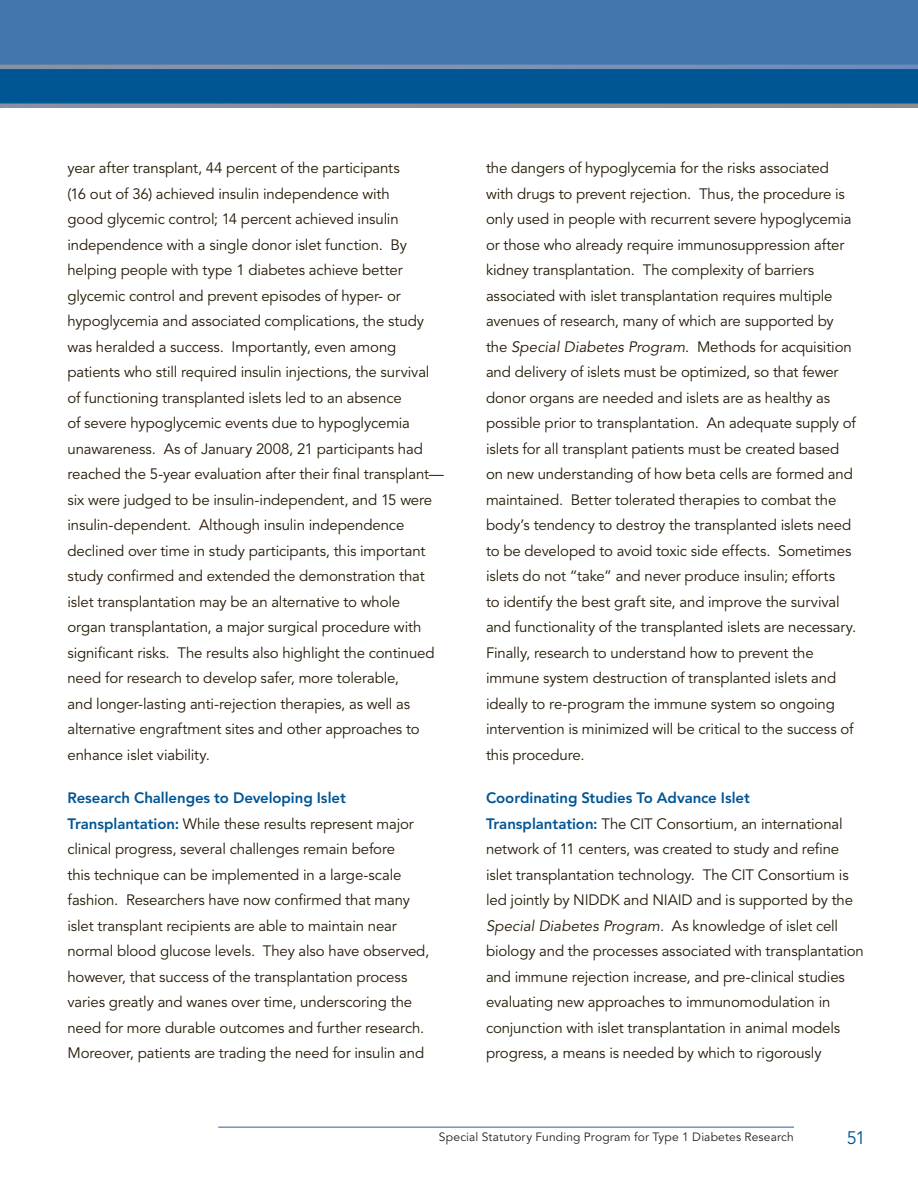
<style>
.page{position:relative;width:918px;height:1188px;background:#fff}
.page>*{position:absolute;margin:0;border:0;box-sizing:border-box;transform-origin:0 0}
.t1{font:18px "Avenir";color:#005595}
.K_Body_Copy{font:15px/25.5px "Avenir";letter-spacing:-.01em;color:#251a05}
.t2{font:12px "Avenir";letter-spacing:.015em;color:#231f20}
.s1{font-weight:800;color:#005595}
.s2{font-style:italic}
</style>
<div class="page">
<hr style="left:218px;top:1126px;width:576px;height:2px;background:#7393c1">
<div style="left:0;top:0;width:918px;height:108px;background:#4476ae"></div>
<div style="left:0;top:67px;width:918px;height:38px;background:#005595"></div>
<hr style="left:0;top:104px;width:918px;height:4px;background:#8a8e96">
<svg style="left:0;top:65px;width:918px;height:4px;background:#7c90b0"></svg>
<p class="K_Body_Copy" style="left:68px;top:156px;width:378px">year after transplant, 44 percent of the participants<br>(16 out of 36) achieved insulin independence with<br>good glycemic control; 14 percent achieved insulin independence with a single donor islet function. By helping people with type 1 diabetes achieve better glycemic control and prevent episodes of hyper- or hypoglycemia and associated complications, the study was heralded a success. Importantly, even among patients who still required insulin injections, the survival of functioning transplanted islets led to an absence<br>of severe hypoglycemic events due to hypoglycemia unawareness. As of January 2008, 21 participants had reached the 5-year evaluation after their final transplant— six were judged to be insulin-independent, and 15 were insulin-dependent. Although insulin independence declined over time in study participants, this important study confirmed and extended the demonstration that islet transplantation may be an alternative to whole<br>organ transplantation, a major surgical procedure with significant risks. The results also highlight the continued need for research to develop safer, more tolerable,<br>and longer-lasting anti-rejection therapies, as well as alternative engraftment sites and other approaches to enhance islet viability.</p>
<p class="K_Body_Copy" style="left:68px;top:786px;width:363px"><span class="s1">Research Challenges to Developing Islet Transplantation:</span> While these results represent major clinical progress, several challenges remain before<br>this technique can be implemented in a large-scale fashion. Researchers have now confirmed that many islet transplant recipients are able to maintain near normal blood glucose levels. They also have observed, however, that success of the transplantation process varies greatly and wanes over time, underscoring the need for more durable outcomes and further research.<br>Moreover, patients are trading the need for insulin and</p>
<p class="K_Body_Copy" style="left:486px;top:156px;width:372px">the dangers of hypoglycemia for the risks associated with drugs to prevent rejection. Thus, the procedure is only used in people with recurrent severe hypoglycemia or those who already require immunosuppression after kidney transplantation. The complexity of barriers associated with islet transplantation requires multiple avenues of research, many of which are supported by the <span class="s2">Special Diabetes Program</span>. Methods for acquisition and delivery of islets must be optimized, so that fewer donor organs are needed and islets are as healthy as possible prior to transplantation. An adequate supply of islets for all transplant patients must be created based on new understanding of how beta cells are formed and maintained. Better tolerated therapies to combat the body’s tendency to destroy the transplanted islets need to be developed to avoid toxic side effects. Sometimes islets do not “take” and never produce insulin; efforts<br>to identify the best graft site, and improve the survival and functionality of the transplanted islets are necessary.<br>Finally, research to understand how to prevent the immune system destruction of transplanted islets and ideally to re-program the immune system so ongoing intervention is minimized will be critical to the success of this procedure.</p>
<p class="K_Body_Copy" style="left:486px;top:786px;width:380px"><span class="s1">Coordinating Studies To Advance Islet Transplantation:</span> The CIT Consortium, an international network of 11 centers, was created to study and refine islet transplantation technology. The CIT Consortium is led jointly by NIDDK and NIAID and is supported by the <span class="s2">Special Diabetes Program</span>. As knowledge of islet cell biology and the processes associated with transplantation and immune rejection increase, and pre-clinical studies evaluating new approaches to immunomodulation in conjunction with islet transplantation in animal models progress, a means is needed by which to rigorously</p>
<p class="t2" style="left:439px;top:1130px;width:357px">Special Statutory Funding Program for Type 1 Diabetes Research</p>
<p class="t1" style="left:847px;top:1127px;width:20px">51</p>
</div>
